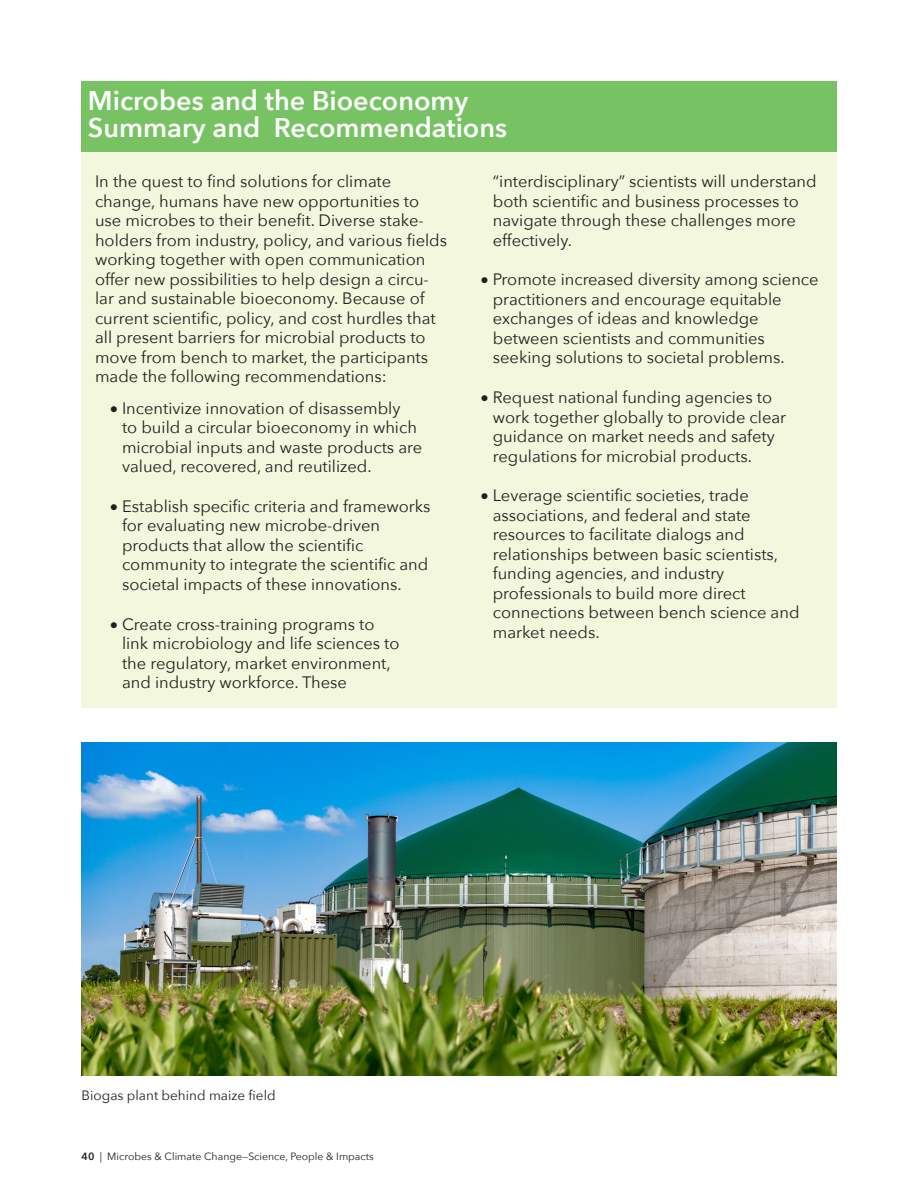
<style>
.page{position:relative;width:918px;height:1188px;background:#fff}
.page>*{position:absolute;margin:0;border:0;box-sizing:border-box;transform-origin:0 0}
.NEW_in_copy_head{font:600 27px/27px "Avenir Next";color:#fff}
.t1{font:16.5px/19.5px "Avenir Next";color:#231f20}
.head_1{font:13.5px "Avenir Next";color:#231f20}
.t2{font:10.5px "Avenir Next";color:#231f20}
.s1{font-weight:600}
</style>
<div class="page">
<div style="left:81px;top:81px;width:756px;height:626px;background:#f2f7dd"></div>
<div style="left:81px;top:81px;width:756px;height:70px;background:#77c363"></div>
<img style="left:81px;top:742px;width:756px;height:334px">
<p class="NEW_in_copy_head" style="left:88px;top:86px;width:421px">Microbes and the Bioeconomy<br>Summary and Recommendations</p>
<p class="t1" style="left:95px;top:171px;width:354px">In the quest to find solutions for climate change, humans have new opportunities to use microbes to their benefit. Diverse stake&shy;holders from industry, policy, and various fields working together with open communication offer new possibilities to help design a circu&shy;lar and sustainable bioeconomy. Because of current scientific, policy, and cost hurdles that all present barriers for microbial products to move from bench to market, the participants made the following recommendations:</p>
<p class="t1" style="left:122px;top:397px;width:302px;text-indent:-12px">• Incentivize innovation of disassembly<br>to build a circular bioeconomy in which microbial inputs and waste products are valued, recovered, and reutilized.</p>
<p class="t1" style="left:122px;top:496px;width:310px;text-indent:-12px">• Establish specific criteria and frameworks for evaluating new microbe-driven products that allow the scientific community to integrate the scientific and societal impacts of these innovations.</p>
<p class="t1" style="left:122px;top:613px;width:279px;text-indent:-12px">• Create cross-training programs to link microbiology and life sciences to the regulatory, market environment, and industry workforce. These</p>
<p class="t1" style="left:493px;top:171px;width:325px">“interdisciplinary” scientists will understand both scientific and business processes to navigate through these challenges more effectively.</p>
<p class="t1" style="left:493px;top:269px;width:327px;text-indent:-12px">• Promote increased diversity among science practitioners and encourage equitable exchanges of ideas and knowledge between scientists and communities seeking solutions to societal problems.</p>
<p class="t1" style="left:493px;top:387px;width:295px;text-indent:-12px">• Request national funding agencies to work together globally to provide clear guidance on market needs and safety regulations for microbial products.</p>
<p class="t1" style="left:493px;top:485px;width:308px;text-indent:-12px">• Leverage scientific societies, trade associations, and federal and state resources to facilitate dialogs and relationships between basic scientists, funding agencies, and industry professionals to build more direct connections between bench science and market needs.</p>
<p class="head_1" style="left:82px;top:1084px;width:196px">Biogas plant behind maize field</p>
<p class="t2" style="left:82px;top:1147px;width:294px"><span class="s1">40</span> | Microbes &amp; Climate Change—Science, People &amp; Impacts</p>
</div>
